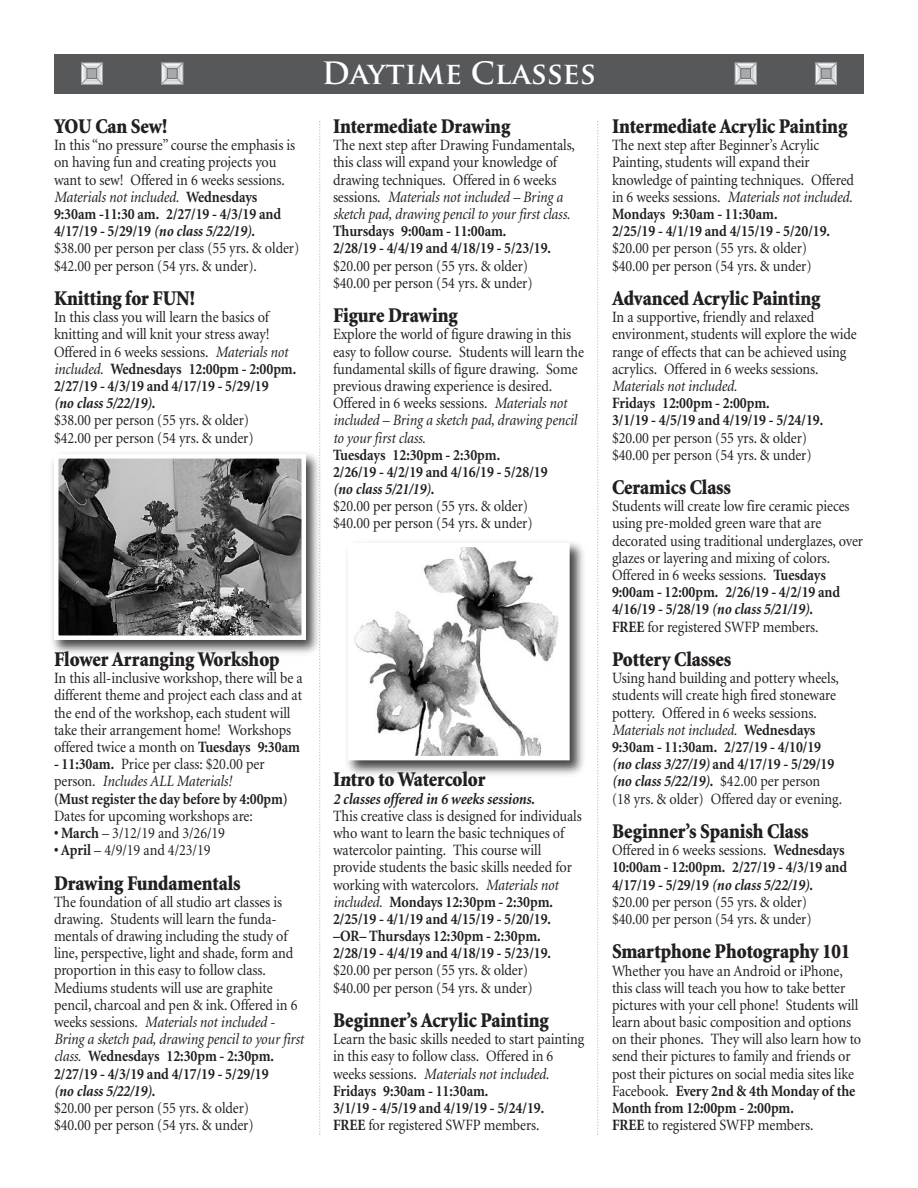
<style>
.page{position:relative;width:918px;height:1188px;background:#fff}
.page>*{position:absolute;margin:0;border:0;box-sizing:border-box;transform-origin:0 0}
.t1{font:700 30px "Trajan Pro";color:#fff}
.t2{font:900 21px "Minion";letter-spacing:-.005em;color:#231f20;scale:.9 1}
.t3{font:15.75px/17.2px "Minion";letter-spacing:-.005em;color:#231f20;scale:.9 1}
.t4{font:700 15.75px/17.2px "Minion";letter-spacing:-.005em;color:#231f20;scale:.9 1}
.t5{font:italic 700 15.75px "Minion";letter-spacing:-.005em;color:#231f20;scale:.9 1}
.t6{font:italic 15.75px "Minion";letter-spacing:-.005em;color:#231f20;scale:.9 1}
.s1{font-style:italic}
.s2{font-weight:700}
.s3{font-weight:700;font-style:italic}
.s4{font-weight:400}
.s5{font-weight:400;font-style:italic}
</style>
<div class="page">
<div style="left:54px;top:54px;width:810px;height:39px;background:#57585a"></div>
<svg style="left:81px;top:63px;width:22px;height:21px"></svg>
<svg style="left:161px;top:63px;width:23px;height:21px"></svg>
<svg style="left:734px;top:63px;width:23px;height:21px"></svg>
<svg style="left:815px;top:63px;width:22px;height:21px"></svg>
<svg style="left:319px;top:121px;width:1px;height:1014px"></svg>
<svg style="left:597px;top:121px;width:1px;height:1014px"></svg>
<img style="left:347px;top:542px;width:237px;height:233px">
<img style="left:353px;top:548px;width:212px;height:207px">
<img style="left:52px;top:447px;width:269px;height:212px">
<img style="left:59px;top:459px;width:242px;height:176px">
<div style="left:54px;top:454px;width:252px;height:186px;border:4px solid #fff"></div>
<h2 class="t2" style="left:54px;top:118px;width:128px">YOU Can Sew!</h2>
<p class="t3" style="left:54px;top:138px;width:274px">In this “no pressure” course the emphasis is on having fun and creating projects you want to sew! Offered in 6 weeks sessions.<br><span class="s1">Materials not included.</span> <span class="s2">Wednesdays 9:30am -11:30 am. 2/27/19 - 4/3/19 and 4/17/19 - 5/29/19</span> <span class="s3">(no class 5/22/19)</span><span class="s2">.<br></span>$38.00 per person per class (55 yrs. &amp; older) $42.00 per person (54 yrs. &amp; under).</p>
<h2 class="t2" style="left:54px;top:290px;width:158px">Knitting for FUN!</h2>
<p class="t3" style="left:54px;top:310px;width:271px">In this class you will learn the basics of knitting and will knit your stress away!<br>Offered in 6 weeks sessions. <span class="s1">Materials not included.</span> <span class="s2">Wednesdays 12:00pm - 2:00pm.<br>2/27/19 - 4/3/19 and 4/17/19 - 5/29/19<br></span><span class="s3">(no class 5/22/19)</span><span class="s2">.<br></span>$38.00 per person (55 yrs. &amp; older)<br>$42.00 per person (54 yrs. &amp; under)</p>
<h2 class="t2" style="left:54px;top:651px;width:252px">Flower Arranging Workshop</h2>
<p class="t3" style="left:54px;top:671px;width:278px">In this all-inclusive workshop, there will be a different theme and project each class and at the end of the workshop, each student will take their arrangement home! Workshops offered twice a month on <span class="s2">Tuesdays 9:30am</span></p>
<p class="t4" style="left:54px;top:757px;width:261px">- 11:30am. <span class="s4">Price per class: $20.00 per person.</span> <span class="s5">Includes ALL Materials!<br></span>(Must register the day before by 4:00pm)</p>
<p class="t3" style="left:54px;top:808px;width:223px">Dates for upcoming workshops are:</p>
<p class="t3" style="left:54px;top:826px;width:192px"><span class="s2">• March</span> – 3/12/19 and 3/26/19</p>
<p class="t3" style="left:54px;top:843px;width:175px"><span class="s2">• April</span> – 4/9/19 and 4/23/19</p>
<h2 class="t2" style="left:54px;top:875px;width:209px">Drawing Fundamentals</h2>
<p class="t3" style="left:54px;top:894px;width:279px">The foundation of all studio art classes is drawing. Students will learn the funda&shy;mentals of drawing including the study of line, perspective, light and shade, form and proportion in this easy to follow class.<br>Mediums students will use are graphite pencil, charcoal and pen &amp; ink. Offered in 6 weeks sessions. <span class="s1">Materials not included - Bring a sketch pad, drawing pencil to your first class.</span> <span class="s2">Wednesdays 12:30pm - 2:30pm.<br>2/27/19 - 4/3/19 and 4/17/19 - 5/29/19<br></span><span class="s3">(no class 5/22/19)</span><span class="s2">.<br></span>$20.00 per person (55 yrs. &amp; older)<br>$40.00 per person (54 yrs. &amp; under)</p>
<h1 class="t1" style="left:322px;top:56px;width:276px">Daytime Classes</h1>
<h2 class="t2" style="left:333px;top:118px;width:198px">Intermediate Drawing</h2>
<p class="t3" style="left:333px;top:138px;width:270px">The next step after Drawing Fundamentals, this class will expand your knowledge of drawing techniques. Offered in 6 weeks sessions. <span class="s1">Materials not included – Bring a sketch pad, drawing pencil to your first class.</span></p>
<p class="t4" style="left:333px;top:224px;width:244px">Thursdays 9:00am - 11:00am.<br>2/28/19 - 4/4/19 and 4/18/19 - 5/23/19.</p>
<p class="t3" style="left:333px;top:258px;width:223px">$20.00 per person (55 yrs. &amp; older) $40.00 per person (54 yrs. &amp; under)</p>
<h2 class="t2" style="left:333px;top:307px;width:140px">Figure Drawing</h2>
<p class="t3" style="left:333px;top:327px;width:280px">Explore the world of figure drawing in this easy to follow course. Students will learn the fundamental skills of figure drawing. Some previous drawing experience is desired.<br>Offered in 6 weeks sessions. <span class="s1">Materials not included – Bring a sketch pad, drawing pencil to your first class.</span></p>
<p class="t3" style="left:333px;top:447px;width:240px"><span class="s2">Tuesdays 12:30pm - 2:30pm.<br>2/26/19 - 4/2/19 and 4/16/19 - 5/28/19 </span><span class="s3">(no class 5/21/19)</span><span class="s2">.<br></span>$20.00 per person (55 yrs. &amp; older) $40.00 per person (54 yrs. &amp; under)</p>
<h2 class="t2" style="left:333px;top:772px;width:171px">Intro to Watercolor</h2>
<p class="t5" style="left:333px;top:792px;width:226px">2 classes offered in 6 weeks sessions.</p>
<p class="t3" style="left:333px;top:808px;width:278px">This creative class is designed for individuals who want to learn the basic techniques of watercolor painting. This course will provide students the basic skills needed for working with watercolors. <span class="s1">Materials not included.</span> <span class="s2">Mondays 12:30pm - 2:30pm.<br>2/25/19 - 4/1/19 and 4/15/19 - 5/20/19. –OR– Thursdays 12:30pm - 2:30pm.<br>2/28/19 - 4/4/19 and 4/18/19 - 5/23/19.</span></p>
<p class="t3" style="left:333px;top:963px;width:223px">$20.00 per person (55 yrs. &amp; older) $40.00 per person (54 yrs. &amp; under)</p>
<h2 class="t2" style="left:333px;top:1012px;width:241px">Beginner’s Acrylic Painting</h2>
<p class="t3" style="left:333px;top:1032px;width:281px">Learn the basic skills needed to start painting in this easy to follow class. Offered in 6 weeks sessions. <span class="s1">Materials not included.<br></span><span class="s2">Fridays 9:30am - 11:30am.<br>3/1/19 - 4/5/19 and 4/19/19 - 5/24/19.<br>FREE</span> for registered SWFP members.</p>
<h2 class="t2" style="left:612px;top:118px;width:263px">Intermediate Acrylic Painting</h2>
<p class="t3" style="left:612px;top:138px;width:270px">The next step after Beginner’s Acrylic Painting, students will expand their knowledge of painting techniques. Offered in 6 weeks sessions. <span class="s1">Materials not included.<br></span><span class="s2">Mondays 9:30am - 11:30am.<br>2/25/19 - 4/1/19 and 4/15/19 - 5/20/19.</span></p>
<p class="t3" style="left:612px;top:241px;width:223px">$20.00 per person (55 yrs. &amp; older) $40.00 per person (54 yrs. &amp; under)</p>
<h2 class="t2" style="left:612px;top:290px;width:233px">Advanced Acrylic Painting</h2>
<p class="t3" style="left:612px;top:310px;width:274px">In a supportive, friendly and relaxed environment, students will explore the wide range of effects that can be achieved using acrylics. Offered in 6 weeks sessions.</p>
<p class="t6" style="left:612px;top:380px;width:141px">Materials not included.</p>
<p class="t4" style="left:612px;top:396px;width:236px">Fridays 12:00pm - 2:00pm.<br>3/1/19 - 4/5/19 and 4/19/19 - 5/24/19.</p>
<p class="t3" style="left:612px;top:430px;width:223px">$20.00 per person (55 yrs. &amp; older) $40.00 per person (54 yrs. &amp; under)</p>
<h2 class="t2" style="left:612px;top:479px;width:134px">Ceramics Class</h2>
<p class="t3" style="left:612px;top:499px;width:280px">Students will create low fire ceramic pieces using pre-molded green ware that are decorated using traditional underglazes, over glazes or layering and mixing of colors.<br>Offered in 6 weeks sessions. <span class="s2">Tuesdays 9:00am - 12:00pm. 2/26/19 - 4/2/19 and 4/16/19 - 5/28/19</span> <span class="s3">(no class 5/21/19)</span><span class="s2">.<br>FREE</span> for registered SWFP members.</p>
<h2 class="t2" style="left:612px;top:651px;width:134px">Pottery Classes</h2>
<p class="t3" style="left:612px;top:671px;width:257px">Using hand building and pottery wheels, students will create high fired stoneware pottery. Offered in 6 weeks sessions.<br><span class="s1">Materials not included.</span> <span class="s2">Wednesdays 9:30am - 11:30am. 2/27/19 - 4/10/19 </span><span class="s3">(no class 3/27/19)</span> <span class="s2">and 4/17/19 - 5/29/19 </span><span class="s3">(no class 5/22/19)</span><span class="s2">.</span> $42.00 per person (18 yrs. &amp; older) Offered day or evening.</p>
<h2 class="t2" style="left:612px;top:823px;width:220px">Beginner’s Spanish Class</h2>
<p class="t3" style="left:612px;top:843px;width:263px">Offered in 6 weeks sessions. <span class="s2">Wednesdays 10:00am - 12:00pm. 2/27/19 - 4/3/19 and 4/17/19 - 5/29/19</span> <span class="s3">(no class 5/22/19)</span><span class="s2">. </span>$20.00 per person (55 yrs. &amp; older) $40.00 per person (54 yrs. &amp; under)</p>
<h2 class="t2" style="left:612px;top:944px;width:266px">Smartphone Photography 101</h2>
<p class="t3" style="left:612px;top:963px;width:278px">Whether you have an Android or iPhone, this class will teach you how to take better pictures with your cell phone! Students will learn about basic composition and options on their phones. They will also learn how to send their pictures to family and friends or post their pictures on social media sites like Facebook. <span class="s2">Every 2nd &amp; 4th Monday of the Month from 12:00pm - 2:00pm.<br>FREE</span> to registered SWFP members.</p>
</div>
